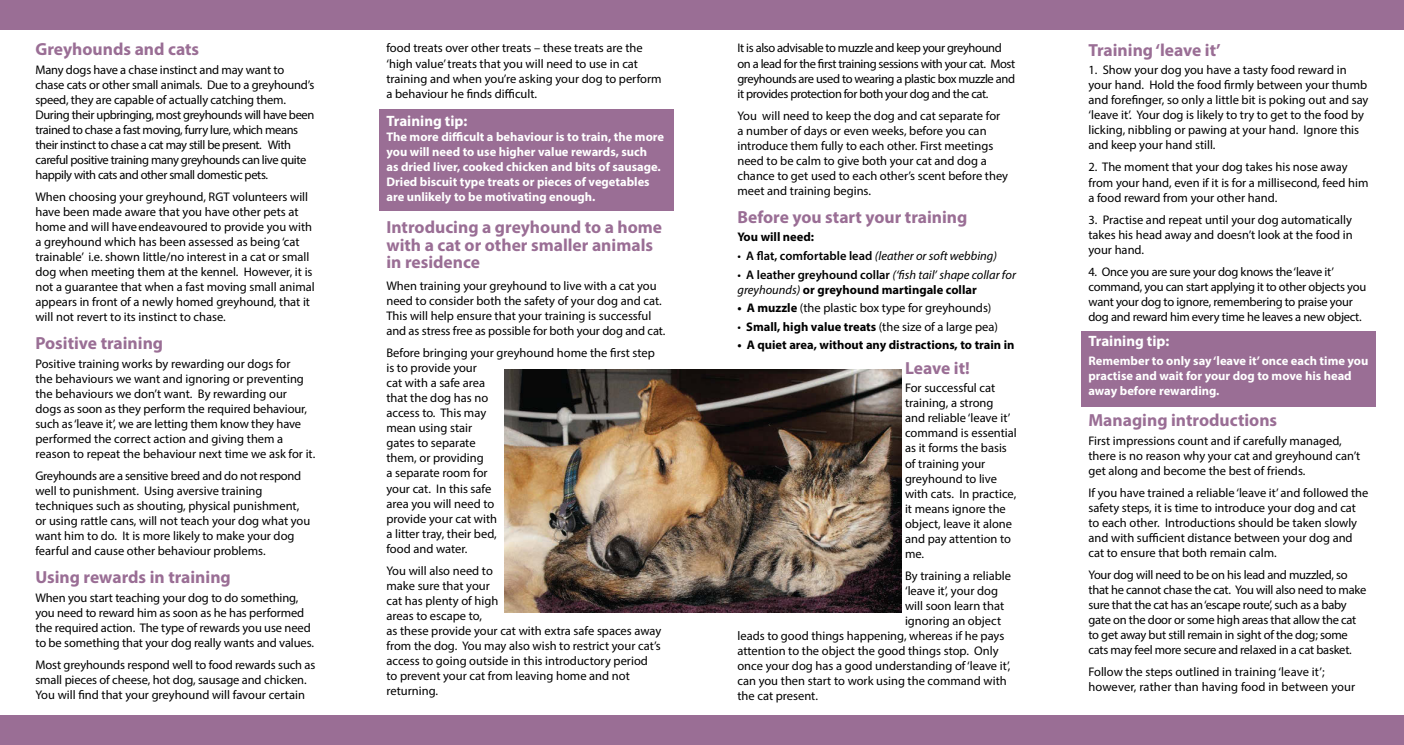
<style>
.page{position:relative;width:1404px;height:745px;background:#fff}
.page>*{position:absolute;margin:0;border:0;box-sizing:border-box;transform-origin:0 0}
.t1{font:700 17.5px/17.5px "Myriad Pro";color:#9a6e95}
.t2{font:700 15px "Myriad Pro";color:#fff}
.t3{font:12.5px/15px "Myriad Pro";color:#000}
.t4{font:12.5px/15px "Myriad Pro";letter-spacing:-.03em;color:#000}
.t5{font:12.5px/15px "Myriad Pro";letter-spacing:-.02em;color:#000}
.t6{font:700 12.5px/15px "Myriad Pro";color:#fff}
.t7{font:italic 12.5px/15px "Myriad Pro";color:#000}
.t8{font:700 12.5px "Myriad Pro";color:#000}
.s1{font-style:normal}
.s2{font-weight:600;font-style:normal}
.s3{font-weight:700;font-style:normal}
.s4{font-weight:700}
</style>
<div class="page">
<div style="left:1081px;top:330px;width:294px;height:76px;background:#9a6e95"></div>
<div style="left:0;top:0;width:1403px;height:30px;background:#9a6e95"></div>
<div style="left:0;top:715px;width:1403px;height:29px;background:#9a6e95"></div>
<img style="left:504px;top:369px;width:397px;height:243px">
<div style="left:379px;top:109px;width:294px;height:101px;background:#9a6e95"></div>
<p class="t1" style="left:35px;top:40px;width:165px">Greyhounds and cats</p>
<p class="t4" style="left:35px;top:62px;width:280px">Many dogs have a chase instinct and may want to chase cats or other small animals. Due to a greyhound’s speed, they are capable of actually catching them.<br>During their upbringing, most greyhounds will have been trained to chase a fast moving, furry lure, which means their instinct to chase a cat may still be present. With careful positive training many greyhounds can live quite happily with cats and other small domestic pets.</p>
<p class="t3" style="left:35px;top:189px;width:281px">When choosing your greyhound, RGT volunteers will have been made aware that you have other pets at home and will have endeavoured to provide you with a greyhound which has been assessed as being ‘cat trainable’ i.e. shown little/no interest in a cat or small dog when meeting them at the kennel. However, it is not a guarantee that when a fast moving small animal appears in front of a newly homed greyhound, that it will not revert to its instinct to chase.</p>
<p class="t1" style="left:35px;top:334px;width:129px">Positive training</p>
<p class="t3" style="left:35px;top:356px;width:281px">Positive training works by rewarding our dogs for<br>the behaviours we want and ignoring or preventing the behaviours we don’t want. By rewarding our dogs as soon as they perform the required behaviour, such as ‘leave it’, we are letting them know they have performed the correct action and giving them a reason to repeat the behaviour next time we ask for it.</p>
<p class="t3" style="left:35px;top:468px;width:276px">Greyhounds are a sensitive breed and do not respond well to punishment. Using aversive training techniques such as shouting, physical punishment, or using rattle cans, will not teach your dog what you want him to do. It is more likely to make your dog fearful and cause other behaviour problems.</p>
<p class="t1" style="left:35px;top:568px;width:197px">Using rewards in training</p>
<p class="t3" style="left:35px;top:589px;width:280px">When you start teaching your dog to do something, you need to reward him as soon as he has performed the required action. The type of rewards you use need to be something that your dog really wants and values.</p>
<p class="t3" style="left:35px;top:656px;width:281px">Most greyhounds respond well to food rewards such as small pieces of cheese, hot dog, sausage and chicken.<br>You will find that your greyhound will favour certain</p>
<p class="t3" style="left:386px;top:41px;width:277px">food treats over other treats – these treats are the ‘high value’ treats that you will need to use in cat training and when you’re asking your dog to perform a behaviour he finds difficult.</p>
<p class="t2" style="left:386px;top:111px;width:82px">Training tip:</p>
<p class="t6" style="left:386px;top:129px;width:279px">The more difficult a behaviour is to train, the more you will need to use higher value rewards, such<br>as dried liver, cooked chicken and bits of sausage.<br>Dried biscuit type treats or pieces of vegetables are unlikely to be motivating enough.</p>
<p class="t1" style="left:386px;top:218px;width:277px">Introducing a greyhound to a home with a cat or other smaller animals in residence</p>
<p class="t3" style="left:386px;top:278px;width:280px">When training your greyhound to live with a cat you need to consider both the safety of your dog and cat.<br>This will help ensure that your training is successful and as stress free as possible for both your dog and cat.</p>
<p class="t3" style="left:386px;top:345px;width:270px">Before bringing your greyhound home the first step is to provide your<br>cat with a safe area<br>that the dog has no<br>access to. This may<br>mean using stair<br>gates to separate<br>them, or providing<br>a separate room for<br>your cat. In this safe<br>area you will need to<br>provide your cat with<br>a litter tray, their bed,<br>food and water.</p>
<p class="t3" style="left:386px;top:562px;width:276px">You will also need to<br>make sure that your<br>cat has plenty of high<br>areas to escape to,<br>as these provide your cat with extra safe spaces away from the dog. You may also wish to restrict your cat’s access to going outside in this introductory period to prevent your cat from leaving home and not returning.</p>
<p class="t4" style="left:737px;top:41px;width:279px">It is also advisable to muzzle and keep your greyhound on a lead for the first training sessions with your cat. Most greyhounds are used to wearing a plastic box muzzle and it provides protection for both your dog and the cat.</p>
<p class="t3" style="left:737px;top:108px;width:272px">You will need to keep the dog and cat separate for a number of days or even weeks, before you can introduce them fully to each other. First meetings need to be calm to give both your cat and dog a chance to get used to each other’s scent before they meet and training begins.</p>
<p class="t1" style="left:737px;top:207px;width:231px">Before you start your training</p>
<p class="t8" style="left:737px;top:229px;width:78px">You will need:</p>
<p class="t7" style="left:737px;top:248px;width:261px"><span class="s1">•</span> <span class="s2">A flat, comfortable lead</span> (leather or soft webbing)</p>
<p class="t7" style="left:737px;top:266px;width:280px"><span class="s1">•</span> <span class="s2">A leather greyhound collar</span> (‘fish tail’ shape collar for greyhounds) <span class="s3">or greyhound martingale collar</span></p>
<p class="t3" style="left:737px;top:300px;width:255px"><span class="s4">• A muzzle</span> (the plastic box type for greyhounds)</p>
<p class="t3" style="left:737px;top:318px;width:262px">• <span class="s4">Small, high value treats</span> (the size of a large pea)</p>
<p class="t8" style="left:737px;top:336px;width:278px">• A quiet area, without any distractions, to train in</p>
<p class="t1" style="left:905px;top:358px;width:66px">Leave it!</p>
<p class="t3" style="left:905px;top:380px;width:113px">For successful cat training, a strong<br>and reliable ‘leave it’ command is essential as it forms the basis of training your greyhound to live with cats. In practice, it means ignore the object, leave it alone and pay attention to me.</p>
<p class="t3" style="left:905px;top:567px;width:108px">By training a reliable</p>
<p class="t3" style="left:905px;top:582px;width:94px">‘leave it’, your dog</p>
<p class="t3" style="left:905px;top:597px;width:101px">will soon learn that</p>
<p class="t3" style="left:905px;top:612px;width:98px">ignoring an object</p>
<p class="t3" style="left:737px;top:627px;width:268px">leads to good things happening, whereas if he pays</p>
<p class="t3" style="left:737px;top:642px;width:263px">attention to the object the good things stop. Only</p>
<p class="t3" style="left:737px;top:657px;width:274px">once your dog has a good understanding of ‘leave it’,</p>
<p class="t3" style="left:737px;top:672px;width:271px">can you then start to work using the command with</p>
<p class="t3" style="left:737px;top:687px;width:82px">the cat present.</p>
<p class="t1" style="left:1088px;top:40px;width:134px">Training ‘leave it’</p>
<p class="t3" style="left:1088px;top:62px;width:281px">1. Show your dog you have a tasty food reward in your hand. Hold the food firmly between your thumb and forefinger, so only a little bit is poking out and say ‘leave it’. Your dog is likely to try to get to the food by licking, nibbling or pawing at your hand. Ignore this and keep your hand still.</p>
<p class="t3" style="left:1088px;top:159px;width:281px">2. The moment that your dog takes his nose away from your hand, even if it is for a millisecond, feed him a food reward from your other hand.</p>
<p class="t3" style="left:1088px;top:211px;width:266px;text-align:justify">3. Practise and repeat until your dog automatically takes his head away and doesn’t look at the food in your hand.</p>
<p class="t5" style="left:1088px;top:264px;width:279px">4. Once you are sure your dog knows the ‘leave it’ command, you can start applying it to other objects you want your dog to ignore, remembering to praise your dog and reward him every time he leaves a new object.</p>
<p class="t2" style="left:1088px;top:331px;width:82px">Training tip:</p>
<p class="t6" style="left:1088px;top:352px;width:281px">Remember to only say ‘leave it’ once each time you practise and wait for your dog to move his head away before rewarding.</p>
<p class="t1" style="left:1088px;top:410px;width:190px">Managing introductions</p>
<p class="t3" style="left:1088px;top:432px;width:273px">First impressions count and if carefully managed, there is no reason why your cat and greyhound can’t get along and become the best of friends.</p>
<p class="t3" style="left:1088px;top:484px;width:281px">If you have trained a reliable ‘leave it’ and followed the safety steps, it is time to introduce your dog and cat to each other. Introductions should be taken slowly and with sufficient distance between your dog and cat to ensure that both remain calm.</p>
<p class="t5" style="left:1088px;top:567px;width:279px">Your dog will need to be on his lead and muzzled, so that he cannot chase the cat. You will also need to make sure that the cat has an ‘escape route’, such as a baby gate on the door or some high areas that allow the cat to get away but still remain in sight of the dog; some cats may feel more secure and relaxed in a cat basket.</p>
<p class="t3" style="left:1088px;top:664px;width:268px">Follow the steps outlined in training ‘leave it’; however, rather than having food in between your</p>
</div>
